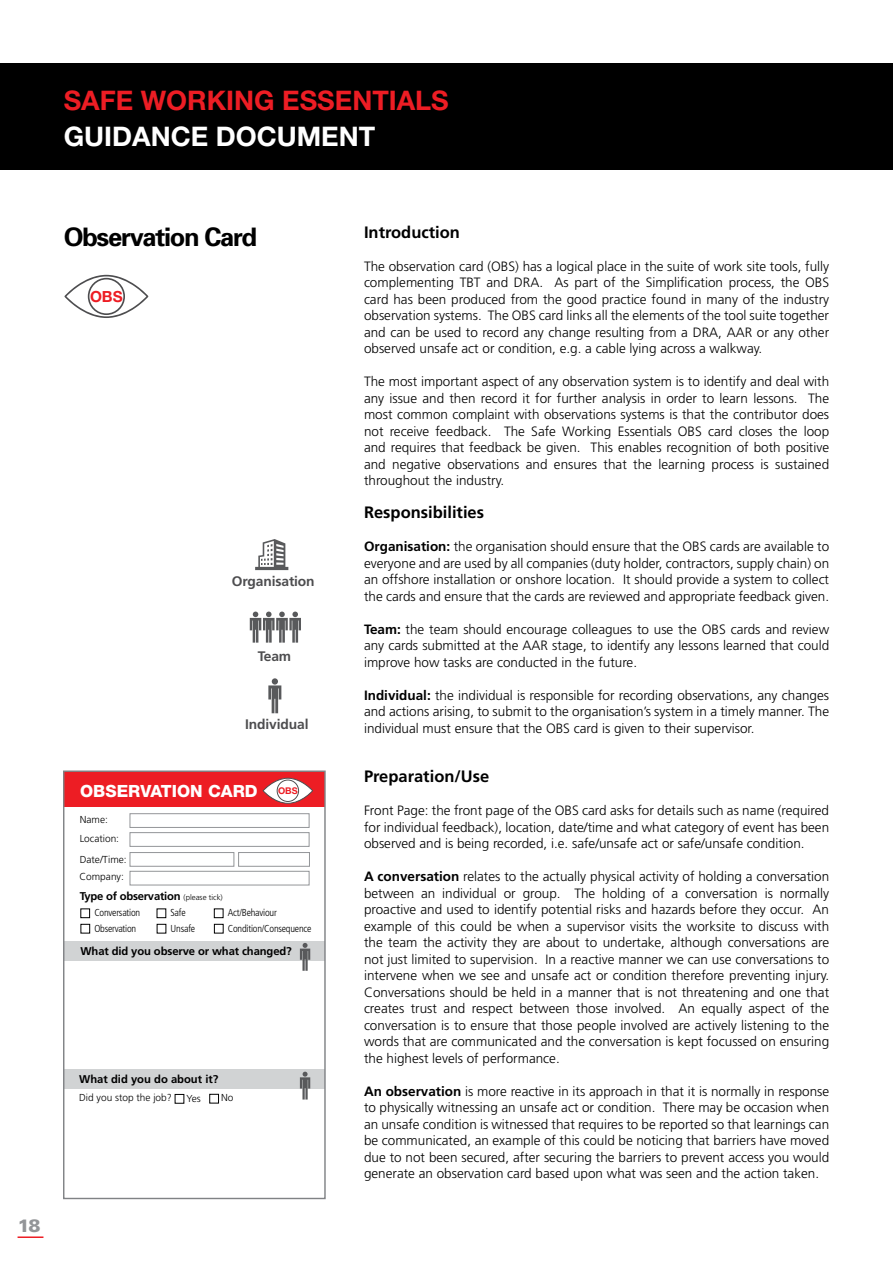
<style>
.page{position:relative;width:893px;height:1263px;background:#fff}
.page>*{position:absolute;margin:0;border:0;box-sizing:border-box;transform-origin:0 0}
.t1{font:700 27px "Helvetica Neue";color:#ed1d24}
.t2{font:700 27px "Helvetica Neue";color:#fff}
.t3{font:700 25.5px "Univers";letter-spacing:-.05em;color:#000}
.t4{font:900 18px "Univers";color:#939598}
.t5{font:800 16.8px "Helvetica Neue";color:#fff}
.t6{font:700 16.5px "Frutiger";color:#000}
.t7{font:700 15.3px "Helvetica Neue";color:#ed1d24}
.t8{font:700 13.8px "Frutiger";letter-spacing:-.01em;color:#4d4d4f}
.t9{font:300 13.5px/16.5px "Frutiger";color:#000;text-align:justify}
.t10{font:700 11.25px "Frutiger";letter-spacing:-.01em;color:#000}
.t11{font:300 condensed 10.05px/15.5px "Frutiger";letter-spacing:-.02em;color:#000}
.t12{font:300 10.05px/20.9px "Frutiger";color:#000}
.s1{font-weight:700}
.s2{font-weight:300;font-size:7.8px}
</style>
<div class="page">
<div style="left:0;top:64px;width:893px;height:106px;background:#000"></div>
<hr style="left:18px;top:1236px;width:25px;height:2px;background:#ed1d24">
<svg style="left:255px;top:539px;width:33px;height:31px"></svg>
<svg style="left:250px;top:611px;width:51px;height:32px"></svg>
<div style="left:272px;top:678px;width:6px;height:7px;background:#58595b;border-radius:50%"></div>
<svg style="left:268px;top:685px;width:13px;height:28px"></svg>
<svg style="left:64px;top:274px;width:84px;height:44px"></svg>
<div style="left:64px;top:771px;width:261px;height:36px;background:#ed1d24"></div>
<svg style="left:263px;top:777px;width:50px;height:27px"></svg>
<div style="left:64px;top:941px;width:261px;height:19px;background:#d1d3d4"></div>
<div style="left:64px;top:1069px;width:261px;height:19px;background:#d1d3d4"></div>
<div style="left:157px;top:908px;width:9px;height:10px;border:1px solid #000"></div>
<div style="left:157px;top:924px;width:9px;height:9px;border:1px solid #000"></div>
<div style="left:130px;top:832px;width:179px;height:15px;border:1px solid #939598"></div>
<div style="left:130px;top:852px;width:104px;height:14px;border:1px solid #939598"></div>
<div style="left:238px;top:852px;width:72px;height:14px;border:1px solid #939598"></div>
<div style="left:130px;top:813px;width:179px;height:15px;border:1px solid #939598"></div>
<svg style="left:300px;top:943px;width:10px;height:28px"></svg>
<svg style="left:300px;top:1072px;width:10px;height:27px"></svg>
<div style="left:175px;top:1094px;width:9px;height:9px;border:1px solid #000"></div>
<div style="left:209px;top:1094px;width:10px;height:9px;border:1px solid #000"></div>
<div style="left:130px;top:871px;width:179px;height:14px;border:1px solid #939598"></div>
<div style="left:214px;top:908px;width:9px;height:10px;border:1px solid #000"></div>
<div style="left:214px;top:924px;width:9px;height:9px;border:1px solid #000"></div>
<div style="left:81px;top:908px;width:9px;height:10px;border:1px solid #000"></div>
<div style="left:81px;top:924px;width:9px;height:9px;border:1px solid #000"></div>
<div style="left:63px;top:770px;width:263px;height:429px;border:1px solid #808285"></div>
<h1 class="t1" style="left:64px;top:84px;width:387px">SAFE WORKING ESSENTIALS</h1>
<h1 class="t2" style="left:64px;top:120px;width:313px">GUIDANCE DOCUMENT</h1>
<h3 class="t4" style="left:18px;top:1214px;width:25px">18</h3>
<h2 class="t3" style="left:64px;top:221px;width:195px">Observation Card</h2>
<p class="t6" style="left:364px;top:222px;width:97px">Introduction</p>
<p class="t9" style="left:364px;top:258px;width:467px">The observation card (OBS) has a logical place in the suite of work site tools, fully complementing TBT and DRA. As part of the Simplification process, the OBS card has been produced from the good practice found in many of the industry observation systems. The OBS card links all the elements of the tool suite together and can be used to record any change resulting from a DRA, AAR or any other observed unsafe act or condition, e.g. a cable lying across a walkway.</p>
<p class="t9" style="left:364px;top:373px;width:467px">The most important aspect of any observation system is to identify and deal with any issue and then record it for further analysis in order to learn lessons. The most common complaint with observations systems is that the contributor does not receive feedback. The Safe Working Essentials OBS card closes the loop and requires that feedback be given. This enables recognition of both positive and negative observations and ensures that the learning process is sustained throughout the industry.</p>
<p class="t6" style="left:364px;top:503px;width:122px">Responsibilities</p>
<p class="t9" style="left:364px;top:539px;width:467px"><span class="s1">Organisation:</span> the organisation should ensure that the OBS cards are available to everyone and are used by all companies (duty holder, contractors, supply chain) on an offshore installation or onshore location. It should provide a system to collect the cards and ensure that the cards are reviewed and appropriate feedback given.</p>
<p class="t9" style="left:364px;top:621px;width:467px"><span class="s1">Team:</span> the team should encourage colleagues to use the OBS cards and review any cards submitted at the AAR stage, to identify any lessons learned that could improve how tasks are conducted in the future.</p>
<p class="t9" style="left:364px;top:687px;width:467px"><span class="s1">Individual:</span> the individual is responsible for recording observations, any changes and actions arising, to submit to the organisation’s system in a timely manner. The individual must ensure that the OBS card is given to their supervisor.</p>
<p class="t6" style="left:364px;top:767px;width:127px">Preparation/Use</p>
<p class="t9" style="left:364px;top:803px;width:467px">Front Page: the front page of the OBS card asks for details such as name (required for individual feedback), location, date/time and what category of event has been observed and is being recorded, i.e. safe/unsafe act or safe/unsafe condition.</p>
<p class="t9" style="left:364px;top:869px;width:467px"><span class="s1">A conversation</span> relates to the actually physical activity of holding a conversation between an individual or group. The holding of a conversation is normally proactive and used to identify potential risks and hazards before they occur. An example of this could be when a supervisor visits the worksite to discuss with the team the activity they are about to undertake, although conversations are not just limited to supervision. In a reactive manner we can use conversations to intervene when we see and unsafe act or condition therefore preventing injury.<br>Conversations should be held in a manner that is not threatening and one that creates trust and respect between those involved. An equally aspect of the conversation is to ensure that those people involved are actively listening to the words that are communicated and the conversation is kept focussed on ensuring the highest levels of performance.</p>
<p class="t9" style="left:364px;top:1083px;width:467px"><span class="s1">An observation</span> is more reactive in its approach in that it is normally in response to physically witnessing an unsafe act or condition. There may be occasion when an unsafe condition is witnessed that requires to be reported so that learnings can be communicated, an example of this could be noticing that barriers have moved due to not been secured, after securing the barriers to prevent access you would generate an observation card based upon what was seen and the action taken.</p>
<p class="t7" style="left:90px;top:287px;width:34px">OBS</p>
<p class="t8" style="left:232px;top:573px;width:84px">Organisation</p>
<p class="t8" style="left:258px;top:648px;width:35px">Team</p>
<p class="t8" style="left:245px;top:716px;width:65px">Individual</p>
<p class="t5" style="left:80px;top:781px;width:219px">OBSERVATION CARD <sup>OBS</sup></p>
<p class="t12" style="left:80px;top:810px;width:30px">Name:</p>
<p class="t12" style="left:80px;top:829px;width:48px">Location:<br>Date/Time:</p>
<p class="t12" style="left:80px;top:866px;width:46px">Company:</p>
<p class="t10" style="left:80px;top:890px;width:145px">Type of observation <span class="s2">(please tick)</span></p>
<p class="t11" style="left:171px;top:905px;width:26px">Safe<br>Unsafe</p>
<p class="t11" style="left:228px;top:905px;width:85px">Act/Behaviour<br>Condition/Consequence</p>
<p class="t11" style="left:94px;top:905px;width:47px">Conversation<br>Observation</p>
<p class="t10" style="left:80px;top:944px;width:213px">What did you observe or what changed?</p>
<p class="t10" style="left:79px;top:1072px;width:141px">What did you do about it?</p>
<p class="t12" style="left:79px;top:1087px;width:94px">Did you stop the job?</p>
<p class="t12" style="left:186px;top:1088px;width:16px">Yes</p>
<p class="t12" style="left:221px;top:1088px;width:14px">No</p>
</div>
